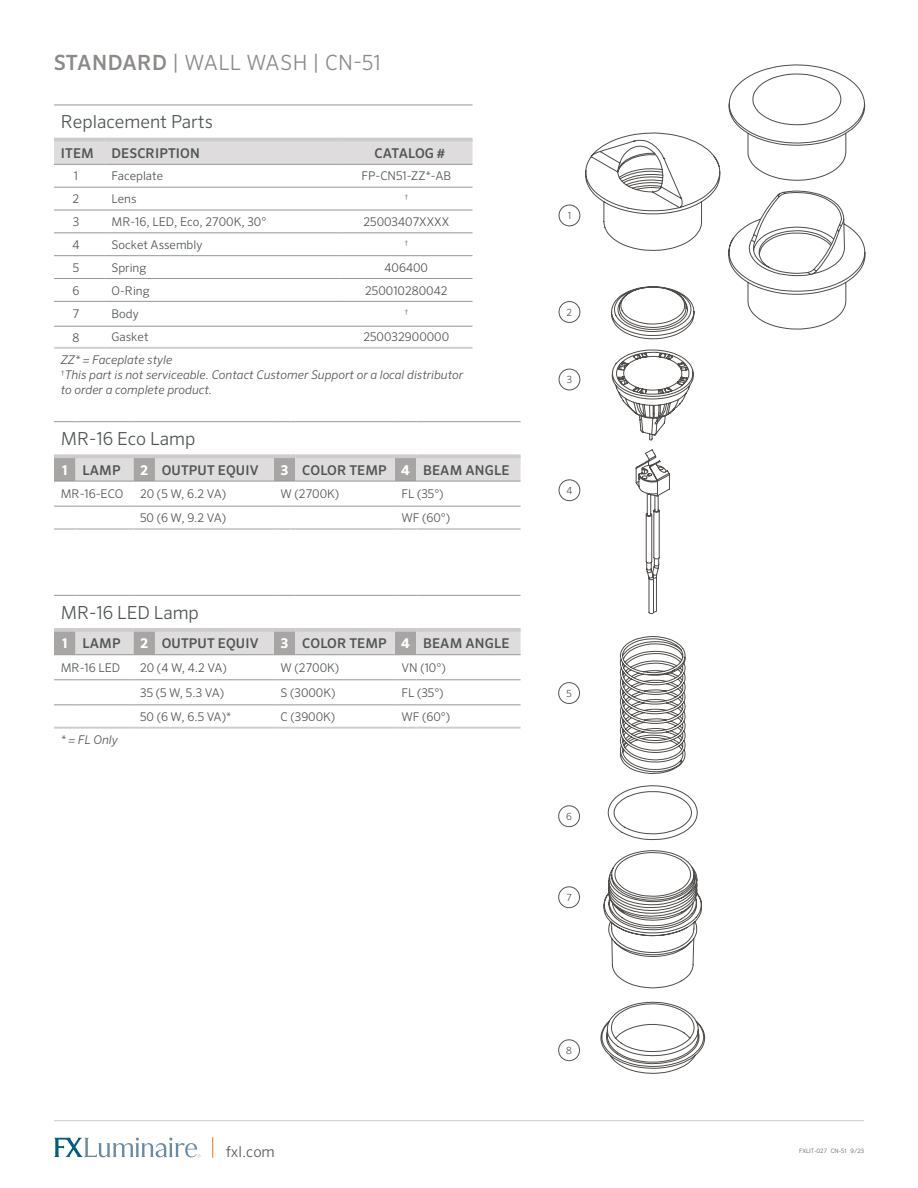
<style>
.page{position:relative;width:918px;height:1188px;background:#fff}
.page>*{position:absolute;margin:0;border:0;box-sizing:border-box;transform-origin:0 0}
.t1{font:300 21px "Sero Pro";letter-spacing:.02em;color:#8c8987}
.t2{font:300 18px "Sero Pro";color:#4f5554}
.t3{font:300 15px "Sero Pro";color:#58595b}
.t4{font:500 13.5px "Sero Pro";letter-spacing:.01em;color:#4f5554}
.t5{font:500 13.5px "Sero Pro";letter-spacing:-.015em;color:#4f5554}
.t6{font:300 12px "Sero Pro";color:#4f5554}
.t7{font:italic 300 12px/15px "Sero Pro";color:#4f5554}
.t8{font:300 9.9px "Sero Pro";color:#4f5554}
.t9{font:300 7.05px "Sero Pro";color:#4f5554}
.t10{font:300 6px "Sero Pro";color:#58595b}
.s1{font-weight:500}
.s2{font-weight:700;color:#fff}
</style>
<div class="page">
<hr style="left:54px;top:1120px;width:810px;height:1px;background:#cdcbcb">
<svg style="left:585px;top:132px;width:135px;height:942px"></svg>
<div style="left:559px;top:301px;width:21px;height:22px;border:1px solid #4f5554;border-radius:50%"></div>
<div style="left:559px;top:369px;width:21px;height:21px;border:1px solid #4f5554;border-radius:50%"></div>
<div style="left:558px;top:805px;width:22px;height:22px;border:1px solid #4f5554;border-radius:50%"></div>
<div style="left:558px;top:886px;width:22px;height:22px;border:1px solid #4f5554;border-radius:50%"></div>
<div style="left:559px;top:205px;width:21px;height:21px;border:1px solid #4f5554;border-radius:50%"></div>
<div style="left:558px;top:1039px;width:22px;height:22px;border:1px solid #4f5554;border-radius:50%"></div>
<div style="left:559px;top:480px;width:21px;height:21px;border:1px solid #4f5554;border-radius:50%"></div>
<div style="left:558px;top:682px;width:22px;height:22px;border:1px solid #4f5554;border-radius:50%"></div>
<svg style="left:54px;top:141px;width:418px;height:92px"></svg>
<hr style="left:105px;top:164px;width:235px;height:1px;background:#969595">
<hr style="left:105px;top:187px;width:235px;height:1px;background:#969595">
<hr style="left:105px;top:210px;width:235px;height:1px;background:#969595">
<hr style="left:105px;top:233px;width:235px;height:1px;background:#969595">
<hr style="left:105px;top:255px;width:235px;height:1px;background:#969595">
<hr style="left:105px;top:278px;width:235px;height:1px;background:#969595">
<hr style="left:105px;top:301px;width:235px;height:1px;background:#969595">
<hr style="left:54px;top:164px;width:51px;height:1px;background:#969595">
<hr style="left:54px;top:187px;width:51px;height:1px;background:#969595">
<hr style="left:54px;top:210px;width:51px;height:1px;background:#969595">
<hr style="left:54px;top:233px;width:51px;height:1px;background:#969595">
<hr style="left:54px;top:255px;width:51px;height:1px;background:#969595">
<hr style="left:54px;top:278px;width:51px;height:1px;background:#969595">
<hr style="left:54px;top:301px;width:51px;height:1px;background:#969595">
<hr style="left:340px;top:164px;width:132px;height:1px;background:#969595">
<hr style="left:340px;top:187px;width:132px;height:1px;background:#969595">
<hr style="left:340px;top:210px;width:132px;height:1px;background:#969595">
<hr style="left:340px;top:233px;width:132px;height:1px;background:#969595">
<hr style="left:340px;top:255px;width:132px;height:1px;background:#969595">
<hr style="left:340px;top:278px;width:132px;height:1px;background:#969595">
<hr style="left:340px;top:301px;width:132px;height:1px;background:#969595">
<hr style="left:105px;top:347px;width:235px;height:2px;background:#cdcbcb">
<hr style="left:340px;top:347px;width:132px;height:2px;background:#cdcbcb">
<hr style="left:54px;top:347px;width:51px;height:2px;background:#cdcbcb">
<hr style="left:54px;top:138px;width:51px;height:3px;background:#cdcbcb">
<hr style="left:105px;top:138px;width:235px;height:3px;background:#cdcbcb">
<hr style="left:340px;top:138px;width:132px;height:3px;background:#cdcbcb">
<hr style="left:54px;top:326px;width:51px;height:1px;background:#969595">
<hr style="left:54px;top:105px;width:51px;height:1px;background:#969595">
<hr style="left:105px;top:105px;width:235px;height:1px;background:#969595">
<hr style="left:340px;top:105px;width:132px;height:1px;background:#969595">
<hr style="left:340px;top:326px;width:132px;height:1px;background:#969595">
<hr style="left:105px;top:326px;width:235px;height:1px;background:#969595">
<svg style="left:54px;top:1138px;width:146px;height:19px"></svg>
<svg style="left:212px;top:1137px;width:1px;height:21px"></svg>
<svg style="left:54px;top:421px;width:22px;height:1px"></svg>
<hr style="left:76px;top:421px;width:57px;height:1px;background:#969595">
<svg style="left:133px;top:421px;width:22px;height:1px"></svg>
<hr style="left:155px;top:421px;width:119px;height:1px;background:#969595">
<svg style="left:274px;top:421px;width:21px;height:1px"></svg>
<hr style="left:295px;top:421px;width:100px;height:1px;background:#969595">
<svg style="left:395px;top:421px;width:21px;height:1px"></svg>
<hr style="left:416px;top:421px;width:105px;height:1px;background:#969595">
<svg style="left:54px;top:454px;width:467px;height:76px"></svg>
<hr style="left:155px;top:506px;width:119px;height:1px;background:#969595">
<hr style="left:133px;top:528px;width:22px;height:2px;background:#cdcbcb">
<hr style="left:155px;top:528px;width:119px;height:2px;background:#cdcbcb">
<hr style="left:274px;top:727px;width:21px;height:2px;background:#cdcbcb">
<hr style="left:295px;top:727px;width:100px;height:2px;background:#cdcbcb">
<hr style="left:395px;top:727px;width:21px;height:2px;background:#cdcbcb">
<hr style="left:416px;top:727px;width:105px;height:2px;background:#cdcbcb">
<hr style="left:54px;top:727px;width:22px;height:2px;background:#cdcbcb">
<hr style="left:76px;top:727px;width:57px;height:2px;background:#cdcbcb">
<hr style="left:54px;top:628px;width:22px;height:4px;background:#cdcbcb">
<hr style="left:76px;top:628px;width:57px;height:4px;background:#cdcbcb">
<hr style="left:133px;top:628px;width:22px;height:4px;background:#cdcbcb">
<hr style="left:155px;top:628px;width:119px;height:4px;background:#cdcbcb">
<hr style="left:274px;top:628px;width:21px;height:4px;background:#cdcbcb">
<hr style="left:295px;top:628px;width:100px;height:4px;background:#cdcbcb">
<hr style="left:395px;top:628px;width:21px;height:4px;background:#cdcbcb">
<hr style="left:416px;top:628px;width:105px;height:4px;background:#cdcbcb">
<svg style="left:54px;top:595px;width:22px;height:1px"></svg>
<hr style="left:76px;top:595px;width:57px;height:1px;background:#969595">
<svg style="left:133px;top:595px;width:22px;height:1px"></svg>
<hr style="left:155px;top:595px;width:119px;height:1px;background:#969595">
<svg style="left:274px;top:595px;width:21px;height:1px"></svg>
<hr style="left:295px;top:595px;width:100px;height:1px;background:#969595">
<svg style="left:395px;top:595px;width:21px;height:1px"></svg>
<hr style="left:416px;top:595px;width:105px;height:1px;background:#969595">
<svg style="left:54px;top:630px;width:467px;height:98px"></svg>
<hr style="left:155px;top:705px;width:119px;height:1px;background:#969595">
<hr style="left:133px;top:727px;width:22px;height:2px;background:#cdcbcb">
<hr style="left:155px;top:727px;width:119px;height:2px;background:#cdcbcb">
<svg style="left:728px;top:64px;width:138px;height:266px"></svg>
<h1 class="t1" style="left:54px;top:50px;width:329px"><span class="s1">STANDARD</span> | WALL WASH | CN-51</h1>
<h2 class="t2" style="left:61px;top:111px;width:154px">Replacement Parts</h2>
<p class="t4" style="left:61px;top:145px;width:34px">ITEM</p>
<p class="t4" style="left:112px;top:145px;width:90px">DESCRIPTION</p>
<p class="t5" style="left:375px;top:145px;width:72px">CATALOG #</p>
<p class="t6" style="left:74px;top:169px;width:6px">1</p>
<p class="t6" style="left:112px;top:169px;width:53px">Faceplate</p>
<p class="t6" style="left:362px;top:169px;width:91px">FP-CN51-ZZ*-AB</p>
<p class="t6" style="left:73px;top:192px;width:8px">2</p>
<p class="t6" style="left:112px;top:192px;width:26px">Lens</p>
<p class="t9" style="left:404px;top:193px;width:6px">†</p>
<p class="t6" style="left:73px;top:215px;width:8px">3</p>
<p class="t6" style="left:112px;top:215px;width:156px">MR-16, LED, Eco, 2700K, 30°</p>
<p class="t6" style="left:363px;top:215px;width:87px">25003407XXXX</p>
<p class="t6" style="left:72px;top:238px;width:9px">4</p>
<p class="t6" style="left:112px;top:238px;width:92px">Socket Assembly</p>
<p class="t9" style="left:404px;top:238px;width:6px">†</p>
<p class="t6" style="left:73px;top:260px;width:8px">5</p>
<p class="t6" style="left:112px;top:260px;width:36px">Spring</p>
<p class="t6" style="left:385px;top:260px;width:45px">406400</p>
<p class="t6" style="left:73px;top:283px;width:8px">6</p>
<p class="t6" style="left:112px;top:283px;width:40px">O-Ring</p>
<p class="t6" style="left:365px;top:283px;width:84px">250010280042</p>
<p class="t6" style="left:73px;top:307px;width:8px">7</p>
<p class="t6" style="left:112px;top:307px;width:29px">Body</p>
<p class="t9" style="left:404px;top:308px;width:6px">†</p>
<p class="t6" style="left:73px;top:330px;width:8px">8</p>
<p class="t6" style="left:112px;top:330px;width:39px">Gasket</p>
<p class="t6" style="left:363px;top:330px;width:87px">250032900000</p>
<p class="t7" style="left:61px;top:352px;width:404px">ZZ* = Faceplate style<br><sup>†</sup>This part is not serviceable. Contact Customer Support or a local distributor to order a complete product.</p>
<h2 class="t2" style="left:61px;top:428px;width:136px">MR-16 Eco Lamp</h2>
<p class="t4" style="left:62px;top:462px;width:60px"><span class="s2">1</span> LAMP</p>
<p class="t4" style="left:140px;top:462px;width:120px"><span class="s2">2</span> OUTPUT EQUIV</p>
<p class="t4" style="left:281px;top:462px;width:230px"><span class="s2">3</span> COLOR TEMP <span class="s2">4</span> BEAM ANGLE</p>
<p class="t6" style="left:61px;top:487px;width:64px">MR-16-ECO</p>
<p class="t6" style="left:140px;top:487px;width:88px">20 (5 W, 6.2 VA)</p>
<p class="t6" style="left:281px;top:487px;width:60px">W (2700K)</p>
<p class="t6" style="left:401px;top:487px;width:44px">FL (35°)</p>
<p class="t6" style="left:140px;top:511px;width:87px">50 (6 W, 9.2 VA)</p>
<p class="t6" style="left:401px;top:511px;width:50px">WF (60°)</p>
<h2 class="t2" style="left:61px;top:602px;width:140px">MR-16 LED Lamp</h2>
<p class="t4" style="left:62px;top:635px;width:60px"><span class="s2">1</span> LAMP</p>
<p class="t4" style="left:140px;top:635px;width:120px"><span class="s2">2</span> OUTPUT EQUIV</p>
<p class="t4" style="left:281px;top:635px;width:230px"><span class="s2">3</span> COLOR TEMP <span class="s2">4</span> BEAM ANGLE</p>
<p class="t6" style="left:61px;top:661px;width:61px">MR-16 LED</p>
<p class="t6" style="left:140px;top:661px;width:88px">20 (4 W, 4.2 VA)</p>
<p class="t6" style="left:281px;top:661px;width:60px">W (2700K)</p>
<p class="t6" style="left:401px;top:661px;width:46px">VN (10°)</p>
<p class="t6" style="left:140px;top:686px;width:86px">35 (5 W, 5.3 VA)</p>
<p class="t6" style="left:281px;top:686px;width:56px">S (3000K)</p>
<p class="t6" style="left:401px;top:686px;width:44px">FL (35°)</p>
<p class="t6" style="left:140px;top:709px;width:93px">50 (6 W, 6.5 VA)*</p>
<p class="t6" style="left:281px;top:710px;width:56px">C (3900K)</p>
<p class="t6" style="left:401px;top:710px;width:50px">WF (60°)</p>
<p class="t7" style="left:61px;top:732px;width:59px">* = FL Only</p>
<p class="t8" style="left:568px;top:210px;width:5px">1</p>
<p class="t8" style="left:567px;top:306px;width:7px">2</p>
<p class="t8" style="left:567px;top:374px;width:7px">3</p>
<p class="t8" style="left:567px;top:485px;width:7px">4</p>
<p class="t8" style="left:566px;top:688px;width:7px">5</p>
<p class="t8" style="left:566px;top:811px;width:7px">6</p>
<p class="t8" style="left:566px;top:892px;width:7px">7</p>
<p class="t3" style="left:226px;top:1143px;width:50px">fxl.com</p>
<p class="t8" style="left:566px;top:1045px;width:7px">8</p>
<p class="t10" style="left:799px;top:1147px;width:66px">FXLIT-027 CN-51 9/23</p>
</div>
